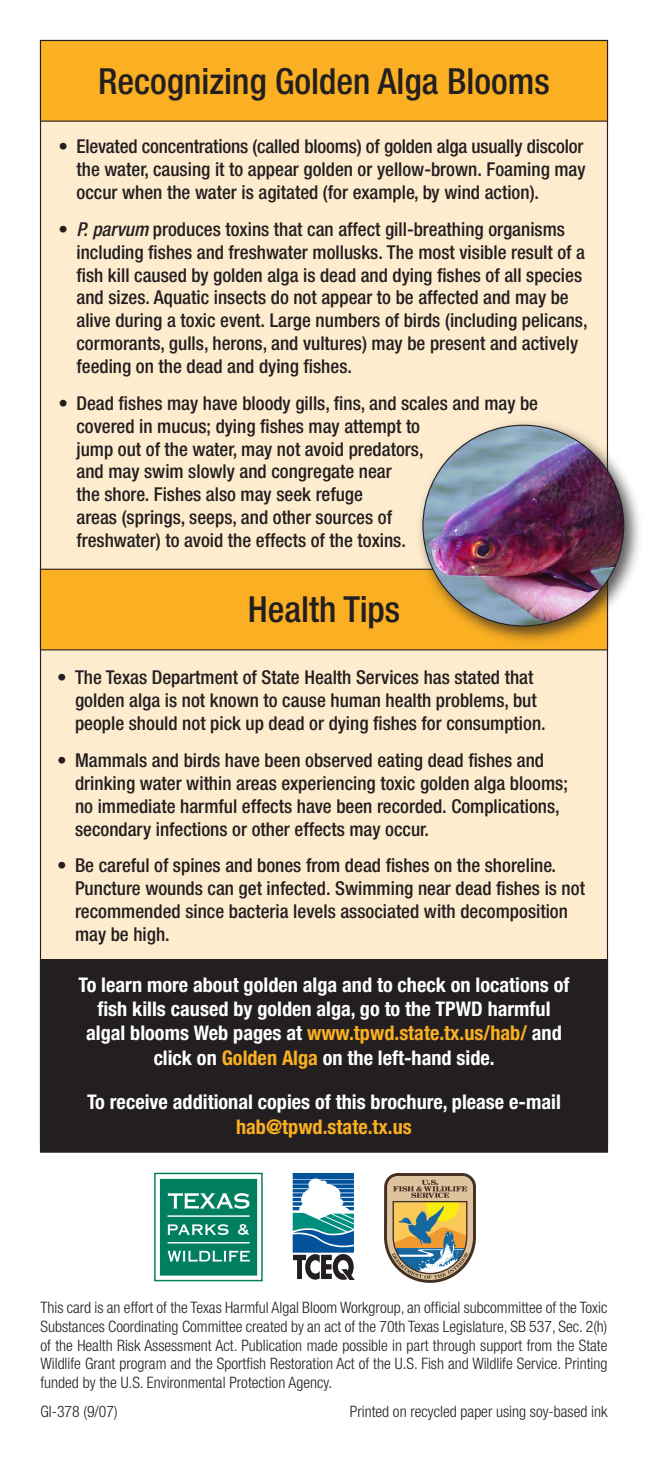
<style>
.page{position:relative;width:648px;height:1458px;background:#fff}
.page>*{position:absolute;margin:0;border:0;box-sizing:border-box;transform-origin:0 0}
.Subhead{font:500 condensed 36px "Helvetica Neue";color:#231f20}
.reverse{font:700 condensed 20.25px/24.3px "Helvetica Neue";color:#fff;text-align:center}
.bullet{font:500 condensed 19.12px/22.9px "Helvetica Neue";color:#231f20}
.t1{font:300 condensed 15.75px/18.9px "Helvetica Neue";color:#231f20;text-align:justify}
.s1{font-style:italic}
.s2{color:#fbaf22}
</style>
<div class="page">
<div style="left:40px;top:40px;width:568px;height:1109px;background:#feeccf"></div>
<div style="left:40px;top:569px;width:568px;height:81px;background:#fbaf22"></div>
<div style="left:40px;top:569px;width:568px;height:81px;border:1px solid #231f20"></div>
<div style="left:40px;top:40px;width:568px;height:81px;background:#fbaf22"></div>
<div style="left:40px;top:40px;width:568px;height:82px;border:1px solid #231f20"></div>
<div style="left:40px;top:960px;width:568px;height:192px;background:#231f20"></div>
<div style="left:40px;top:959px;width:568px;height:194px;border:1px solid #231f20"></div>
<div style="left:415px;top:417px;width:230px;height:230px;background:#231f20;opacity:.75"></div>
<img style="left:423px;top:425px;width:201px;height:201px">
<svg style="left:159px;top:1178px;width:99px;height:98px"></svg>
<div style="left:154px;top:1173px;width:109px;height:108px;border:1px solid #007f60"></div>
<div style="left:160px;top:1179px;width:97px;height:96px;background:#007f60"></div>
<svg style="left:168px;top:1193px;width:82px;height:16px"></svg>
<svg style="left:168px;top:1250px;width:82px;height:12px"></svg>
<svg style="left:168px;top:1224px;width:60px;height:11px"></svg>
<hr style="left:168px;top:1215px;width:82px;height:2px;background:#fff">
<hr style="left:168px;top:1242px;width:82px;height:2px;background:#fff">
<svg style="left:238px;top:1224px;width:12px;height:11px"></svg>
<svg style="left:384px;top:1173px;width:92px;height:110px"></svg>
<svg style="left:293px;top:1173px;width:62px;height:107px"></svg>
<p class="Subhead" style="left:98px;top:60px;width:453px">Recognizing Golden Alga Blooms</p>
<p class="bullet" style="left:76px;top:135px;width:511px;text-align:justify;text-indent:-18px">• Elevated concentrations (called blooms) of golden alga usually discolor the water, causing it to appear golden or yellow-brown. Foaming may occur when the water is agitated (for example, by wind action).</p>
<p class="bullet" style="left:76px;top:217px;width:513px;text-indent:-18px">• <span class="s1">P. parvum</span> produces toxins that can affect gill-breathing organisms including fishes and freshwater mollusks. The most visible result of a fish kill caused by golden alga is dead and dying fishes of all species and sizes. Aquatic insects do not appear to be affected and may be alive during a toxic event. Large numbers of birds (including pelicans, cormorants, gulls, herons, and vultures) may be present and actively feeding on the dead and dying fishes.</p>
<p class="bullet" style="left:76px;top:391px;width:463px;text-indent:-18px">• Dead fishes may have bloody gills, fins, and scales and may be covered in mucus; dying fishes may attempt to<br>jump out of the water, may not avoid predators,<br>and may swim slowly and congregate near<br>the shore. Fishes also may seek refuge<br>areas (springs, seeps, and other sources of<br>freshwater) to avoid the effects of the toxins.</p>
<p class="Subhead" style="left:248px;top:587px;width:154px">Health Tips</p>
<p class="bullet" style="left:75px;top:666px;width:472px;text-indent:-18px">• The Texas Department of State Health Services has stated that golden alga is not known to cause human health problems, but people should not pick up dead or dying fishes for consumption.</p>
<p class="bullet" style="left:75px;top:748px;width:494px;text-indent:-18px">• Mammals and birds have been observed eating dead fishes and drinking water within areas experiencing toxic golden alga blooms; no immediate harmful effects have been recorded. Complications, secondary infections or other effects may occur.</p>
<p class="bullet" style="left:75px;top:853px;width:511px;text-indent:-18px">• Be careful of spines and bones from dead fishes on the shoreline.<br>Puncture wounds can get infected. Swimming near dead fishes is not recommended since bacteria levels associated with decomposition may be high.</p>
<p class="reverse" style="left:79px;top:972px;width:492px">To learn more about golden alga and to check on locations of fish kills caused by golden alga, go to the TPWD harmful algal blooms Web pages at <span class="s2">www.tpwd.state.tx.us/hab/</span> and click on <span class="s2">Golden Alga</span> on the left-hand side.</p>
<p class="reverse" style="left:87px;top:1090px;width:475px">To receive additional copies of this brochure, please e-mail <span class="s2">hab@tpwd.state.tx.us</span></p>
<p class="t1" style="left:40px;top:1298px;width:568px">This card is an effort of the Texas Harmful Algal Bloom Workgroup, an official subcommittee of the Toxic Substances Coordinating Committee created by an act of the 70th Texas Legislature, SB 537, Sec. 2(h) of the Health Risk Assessment Act. Publication made possible in part through support from the State Wildlife Grant program and the Sportfish Restoration Act of the U.S. Fish and Wildlife Service. Printing funded by the U.S. Environmental Protection Agency.</p>
<p class="t1" style="left:40px;top:1402px;width:79px">GI-378 (9/07)</p>
<p class="t1" style="left:350px;top:1402px;width:259px">Printed on recycled paper using soy-based ink</p>
</div>
